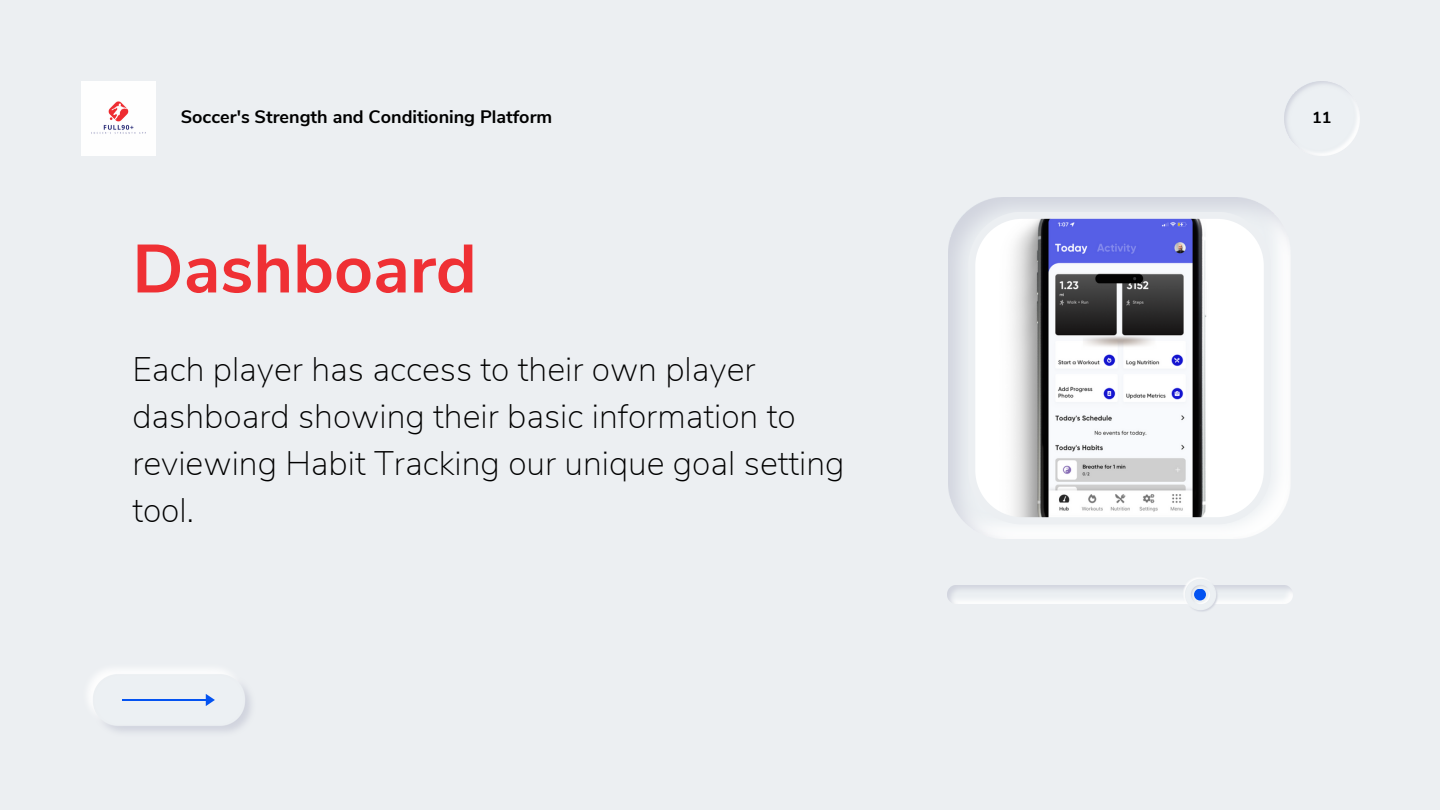
<style>
.page{position:relative;width:1440px;height:810px;background:#eceff2}
.page>*{position:absolute;margin:0;border:0;box-sizing:border-box;transform-origin:0 0}
.t1{font:700 68px "Nunito Sans";color:#ef3034}
.t2{font:200 34px/47.2px "Nunito Sans";color:#000}
.t3{font:700 18px "Nunito Sans";color:#000}
.t4{font:700 16px "Nunito Sans";color:#000}
</style>
<div class="page">
<img style="left:949px;top:198px;width:341px;height:341px">
<svg style="left:968px;top:212px;width:303px;height:312px"></svg>
<img style="left:947px;top:585px;width:345px;height:18px">
<img style="left:1182px;top:578px;width:36px;height:34px">
<div style="left:1194px;top:589px;width:12px;height:12px;background:#0453f1;border-radius:50%"></div>
<img style="left:81px;top:81px;width:74px;height:74px">
<img style="left:89px;top:670px;width:162px;height:62px">
<hr style="left:122px;top:699px;width:86px;height:2px;background:#0453f1">
<svg style="left:206px;top:694px;width:9px;height:12px"></svg>
<img style="left:1285px;top:81px;width:74px;height:74px">
<p class="t3" style="left:181px;top:105px;width:373px">Soccer's Strength and Conditioning Platform</p>
<p class="t4" style="left:1312px;top:107px;width:21px">11</p>
<p class="t1" style="left:132px;top:224px;width:346px">Dashboard</p>
<p class="t2" style="left:132px;top:346px;width:714px">Each player has access to their own player dashboard showing their basic information to reviewing Habit Tracking our unique goal setting tool.</p>
</div>
